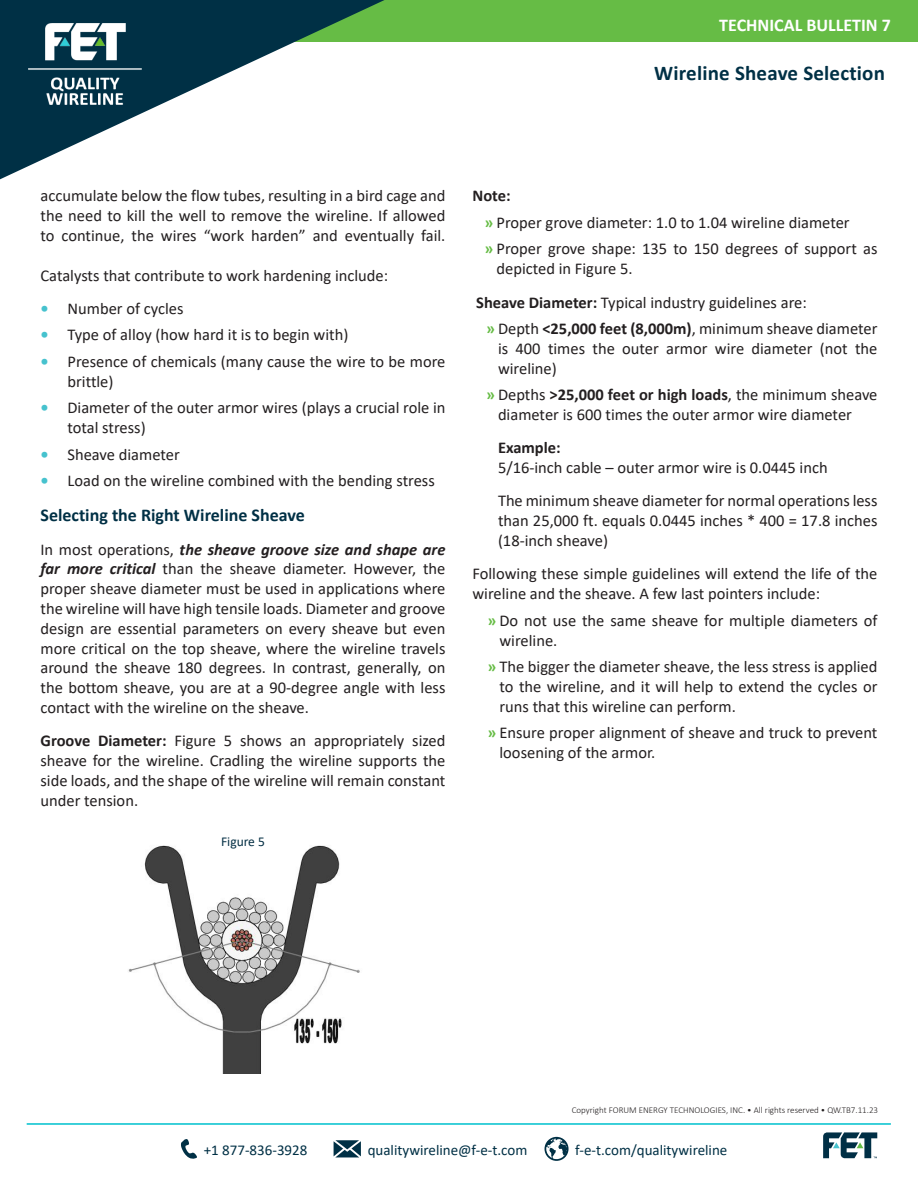
<style>
.page{position:relative;width:918px;height:1188px;background:#fff}
.page>*{position:absolute;margin:0;border:0;box-sizing:border-box;transform-origin:0 0}
.Title_1{font:700 21px "Calibri";letter-spacing:.01em;color:#003045}
.Bullet_Text{font:700 18px "Calibri";color:#003045}
.t1{font:700 18px "Calibri";color:#fff}
.Bullet_Text-2{font:16.5px/19.8px "Calibri";color:#231f20}
.Bullet_Text-3{font:700 16.5px "Calibri";color:#231f20}
.t2{font:15px "Calibri";color:#003045}
.t3{font:13.5px "Calibri";color:#042f44}
.Back_Cover_Text{font:300 9px "Calibri";color:#231f20}
.s1{font-weight:700;color:#46c2ce}
.s2{font-weight:700;font-style:italic}
.s3{font-weight:700}
.s4{font-weight:700;color:#66bc45}
</style>
<div class="page">
<svg style="left:823px;top:1132px;width:54px;height:26px"></svg>
<div style="left:154px;top:0;width:764px;height:42px;background:#66bc45"></div>
<svg style="left:0;top:0;width:384px;height:180px"></svg>
<svg style="left:181px;top:1139px;width:16px;height:20px"></svg>
<svg style="left:334px;top:1140px;width:27px;height:17px"></svg>
<svg style="left:545px;top:1137px;width:24px;height:24px"></svg>
<hr style="left:27px;top:1123px;width:864px;height:2px;background:#30cdd7">
<img style="left:28px;top:24px;width:114px;height:80px">
<img style="left:128px;top:845px;width:232px;height:228px">
<p class="t1" style="left:719px;top:12px;width:173px">TECHNICAL BULLETIN 7</p>
<p class="Title_1" style="left:654px;top:58px;width:232px">Wireline Sheave Selection</p>
<p class="Bullet_Text-2" style="left:40px;top:186px;width:407px;text-align:justify">accumulate below the flow tubes, resulting in a bird cage and the need to kill the well to remove the wireline. If allowed to continue, the wires “work harden” and eventually fail.</p>
<p class="Bullet_Text-2" style="left:40px;top:265px;width:349px">Catalysts that contribute to work hardening include:</p>
<p class="Bullet_Text-2" style="left:40px;top:298px;width:144px"><span class="s1">•</span> Number of cycles</p>
<p class="Bullet_Text-2" style="left:40px;top:325px;width:309px"><span class="s1">•</span> Type of alloy (how hard it is to begin with)</p>
<p class="Bullet_Text-2" style="left:68px;top:351px;width:379px;text-indent:-27px"><span class="s1">•</span> Presence of chemicals (many cause the wire to be more brittle)</p>
<p class="Bullet_Text-2" style="left:68px;top:398px;width:379px;text-indent:-27px"><span class="s1">•</span> Diameter of the outer armor wires (plays a crucial role in total stress)</p>
<p class="Bullet_Text-2" style="left:40px;top:444px;width:141px"><span class="s1">•</span> Sheave diameter</p>
<p class="Bullet_Text-2" style="left:40px;top:470px;width:396px"><span class="s1">•</span> Load on the wireline combined with the bending stress</p>
<p class="Bullet_Text" style="left:40px;top:503px;width:266px">Selecting the Right Wireline Sheave</p>
<p class="Bullet_Text-2" style="left:40px;top:539px;width:407px;text-align:justify">In most operations, <span class="s2">the sheave groove size and shape are far more critical</span> than the sheave diameter. However, the proper sheave diameter must be used in applications where the wireline will have high tensile loads. Diameter and groove design are essential parameters on every sheave but even more critical on the top sheave, where the wireline travels around the sheave 180 degrees. In contrast, generally, on the bottom sheave, you are at a 90-degree angle with less contact with the wireline on the sheave.</p>
<p class="Bullet_Text-2" style="left:40px;top:731px;width:406px;text-align:justify"><span class="s3">Groove Diameter:</span> Figure 5 shows an appropriately sized sheave for the wireline. Cradling the wireline supports the side loads, and the shape of the wireline will remain constant under tension.</p>
<p class="t3" style="left:221px;top:832px;width:45px">Figure 5</p>
<p class="Bullet_Text-3" style="left:472px;top:184px;width:40px">Note:</p>
<p class="Bullet_Text-2" style="left:484px;top:212px;width:367px"><span class="s4">»</span> Proper grove diameter: 1.0 to 1.04 wireline diameter</p>
<p class="Bullet_Text-2" style="left:496px;top:239px;width:382px;text-indent:-12px"><span class="s4">»</span> Proper grove shape: 135 to 150 degrees of support as depicted in Figure 5.</p>
<p class="Bullet_Text-2" style="left:476px;top:292px;width:332px"><span class="s3">Sheave Diameter:</span> Typical industry guidelines are:</p>
<p class="Bullet_Text-2" style="left:498px;top:318px;width:381px;text-align:justify;text-indent:-12px"><span class="s4">»</span> Depth <span class="s3">&lt;25,000 feet (8,000m)</span>, minimum sheave diameter is 400 times the outer armor wire diameter (not the wireline)</p>
<p class="Bullet_Text-2" style="left:498px;top:384px;width:381px;text-indent:-12px"><span class="s4">»</span> Depths <span class="s3">&gt;25,000 feet or high loads</span>, the minimum sheave diameter is 600 times the outer armor wire diameter</p>
<p class="Bullet_Text-2" style="left:498px;top:438px;width:331px"><span class="s3">Example:<br></span>5/16-inch cable – outer armor wire is 0.0445 inch</p>
<p class="Bullet_Text-2" style="left:498px;top:491px;width:381px;text-align:justify">The minimum sheave diameter for normal operations less than 25,000 ft. equals 0.0445 inches * 400 = 17.8 inches (18-inch sheave)</p>
<p class="Bullet_Text-2" style="left:472px;top:564px;width:407px">Following these simple guidelines will extend the life of the wireline and the sheave. A few last pointers include:</p>
<p class="Bullet_Text-2" style="left:500px;top:610px;width:380px;text-indent:-12px"><span class="s4">»</span> Do not use the same sheave for multiple diameters of wireline.</p>
<p class="Bullet_Text-2" style="left:500px;top:656px;width:379px;text-align:justify;text-indent:-12px"><span class="s4">»</span> The bigger the diameter sheave, the less stress is applied to the wireline, and it will help to extend the cycles or runs that this wireline can perform.</p>
<p class="Bullet_Text-2" style="left:500px;top:722px;width:380px;text-indent:-12px"><span class="s4">»</span> Ensure proper alignment of sheave and truck to prevent loosening of the armor.</p>
<p class="Back_Cover_Text" style="left:572px;top:1104px;width:308px">Copyright FORUM ENERGY TECHNOLOGIES, INC. • All rights reserved • QW.TB7.11.23</p>
<p class="t2" style="left:204px;top:1140px;width:105px">+1 877-836-3928</p>
<p class="t2" style="left:368px;top:1140px;width:161px">qualitywireline@f-e-t.com</p>
<p class="t2" style="left:575px;top:1139px;width:154px">f-e-t.com/qualitywireline</p>
</div>
